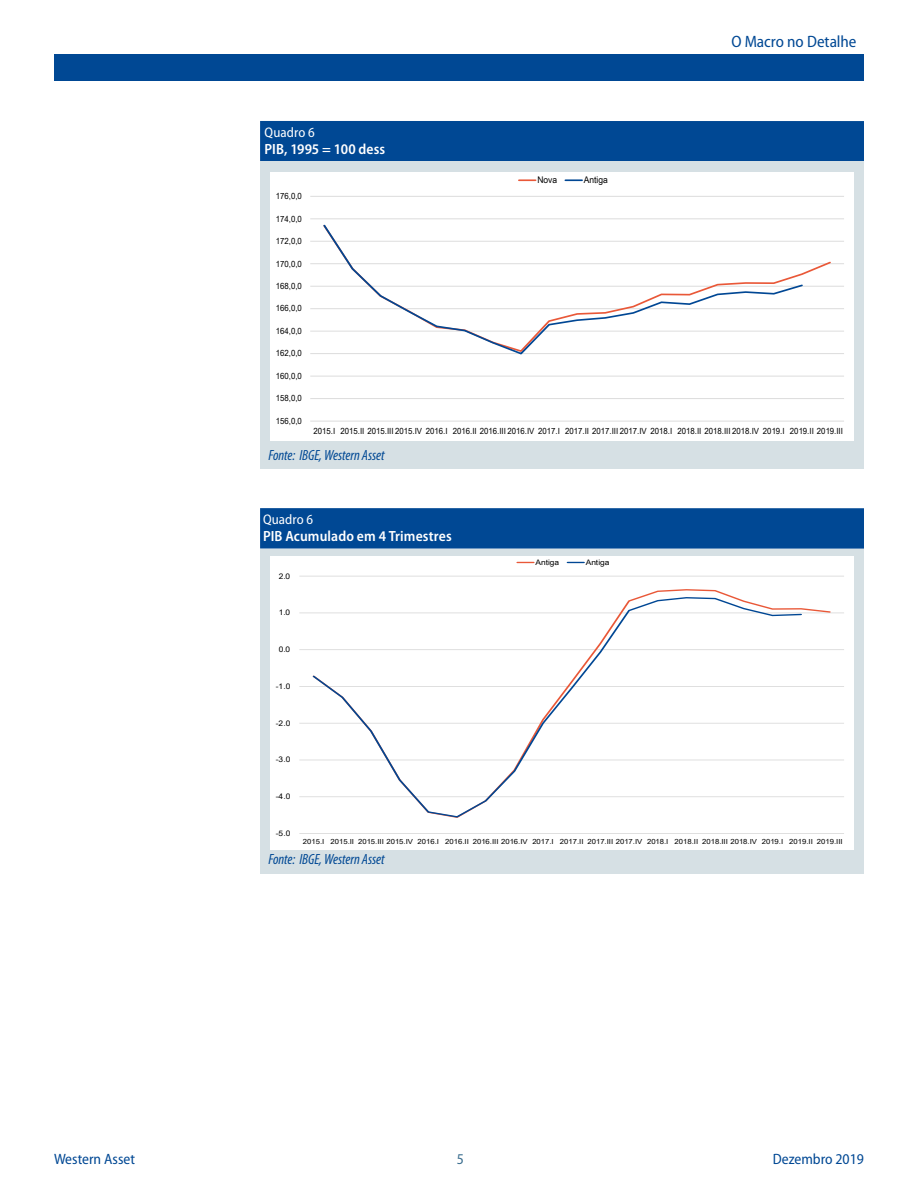
<style>
.page{position:relative;width:918px;height:1188px;background:#fff}
.page>*{position:absolute;margin:0;border:0;box-sizing:border-box;transform-origin:0 0}
.t1{font:semi-condensed 16.5px "Myriad Pro";color:#004894}
.t2{font:semi-condensed 15px "Myriad Pro";color:#004894}
.t3{font:semi-condensed 15px "Myriad Pro";color:#3b6e8f}
.t4{font:italic condensed 14.85px "Myriad Pro";letter-spacing:-.005em;color:#004894}
.t5{font:600 semi-condensed 14.85px "Myriad Pro";letter-spacing:.005em;color:#fff}
.t6{font:semi-condensed 13.95px "Myriad Pro";letter-spacing:.005em;color:#fff}
.t7{font:9.15px "Arial Narrow";color:#000;scale:1.13 1}
.t8{font:8.4px "Arial Narrow";color:#000;scale:1.13 1}
.t9{font:7.65px "Arial Narrow";color:#000;scale:1.35 1}
.t10{font:7.05px "Arial Narrow";color:#000;scale:1.35 1}
</style>
<div class="page">
<div style="left:54px;top:54px;width:810px;height:27px;background:#004894"></div>
<div style="left:260px;top:121px;width:604px;height:40px;background:#004894"></div>
<div style="left:260px;top:161px;width:604px;height:308px;background:#d6e0e4"></div>
<div style="left:270px;top:172px;width:584px;height:269px;background:#fff"></div>
<hr style="left:310px;top:398px;width:534px;height:1px;background:#dadada">
<hr style="left:310px;top:376px;width:534px;height:1px;background:#dadada">
<hr style="left:310px;top:353px;width:534px;height:1px;background:#dadada">
<hr style="left:310px;top:331px;width:534px;height:1px;background:#dadada">
<hr style="left:310px;top:308px;width:534px;height:1px;background:#dadada">
<hr style="left:310px;top:286px;width:534px;height:1px;background:#dadada">
<hr style="left:310px;top:263px;width:534px;height:1px;background:#dadada">
<hr style="left:310px;top:241px;width:534px;height:1px;background:#dadada">
<hr style="left:310px;top:219px;width:534px;height:1px;background:#dadada">
<hr style="left:310px;top:196px;width:534px;height:1px;background:#dadada">
<hr style="left:310px;top:421px;width:534px;height:1px;background:#dadada">
<svg style="left:322px;top:224px;width:482px;height:131px"></svg>
<svg style="left:519px;top:179px;width:17px;height:2px"></svg>
<svg style="left:565px;top:179px;width:17px;height:2px"></svg>
<div style="left:260px;top:508px;width:604px;height:41px;background:#004894"></div>
<div style="left:260px;top:549px;width:604px;height:325px;background:#d6e0e4"></div>
<div style="left:270px;top:556px;width:583px;height:294px;background:#fff"></div>
<hr style="left:299px;top:833px;width:545px;height:1px;background:#dadada">
<hr style="left:299px;top:796px;width:545px;height:1px;background:#dadada">
<hr style="left:299px;top:760px;width:545px;height:1px;background:#dadada">
<hr style="left:299px;top:723px;width:545px;height:1px;background:#dadada">
<hr style="left:299px;top:686px;width:545px;height:1px;background:#dadada">
<hr style="left:299px;top:613px;width:545px;height:1px;background:#dadada">
<hr style="left:299px;top:576px;width:545px;height:1px;background:#dadada">
<hr style="left:299px;top:649px;width:545px;height:1px;background:#dadada">
<svg style="left:311px;top:596px;width:492px;height:222px"></svg>
<svg style="left:517px;top:562px;width:17px;height:1px"></svg>
<svg style="left:568px;top:562px;width:16px;height:1px"></svg>
<h3 class="t6" style="left:265px;top:125px;width:52px">Quadro 6</h3>
<h3 class="t5" style="left:265px;top:140px;width:122px">PIB, 1995 = 100 dess</h3>
<p class="t8" style="left:276px;top:190px;width:25px">176,0,0</p>
<p class="t8" style="left:276px;top:212px;width:25px">174,0,0</p>
<p class="t8" style="left:276px;top:235px;width:25px">172,0,0</p>
<p class="t8" style="left:276px;top:257px;width:25px">170,0,0</p>
<p class="t8" style="left:276px;top:280px;width:25px">168,0,0</p>
<p class="t8" style="left:276px;top:302px;width:25px">166,0,0</p>
<p class="t8" style="left:276px;top:325px;width:25px">164,0,0</p>
<p class="t8" style="left:276px;top:347px;width:25px">162,0,0</p>
<p class="t8" style="left:276px;top:370px;width:25px">160,0,0</p>
<p class="t8" style="left:276px;top:392px;width:25px">158,0,0</p>
<p class="t8" style="left:276px;top:415px;width:25px">156,0,0</p>
<p class="t7" style="left:537px;top:173px;width:19px">Nova</p>
<p class="t7" style="left:584px;top:173px;width:23px">Antiga</p>
<h1 class="t1" style="left:731px;top:32px;width:127px">O Macro no Detalhe</h1>
<p class="t8" style="left:313px;top:425px;width:470px">2015.I 2015.II 2015.III 2015.IV 2016.I 2016.II 2016.III 2016.IV 2017.I 2017.II 2017.III 2017.IV 2018.I 2018.II 2018.III 2018.IV 2019.I 2019.II 2019.III</p>
<h3 class="t4" style="left:268px;top:448px;width:118px">Fonte: IBGE, Western Asset</h3>
<h3 class="t6" style="left:263px;top:512px;width:52px">Quadro 6</h3>
<h3 class="t5" style="left:263px;top:528px;width:190px">PIB Acumulado em 4 Trimestres</h3>
<p class="t9" style="left:279px;top:570px;width:10px">2.0</p>
<p class="t9" style="left:279px;top:607px;width:10px">1.0</p>
<p class="t9" style="left:279px;top:644px;width:10px">0.0</p>
<p class="t9" style="left:276px;top:681px;width:12px">-1.0</p>
<p class="t9" style="left:276px;top:717px;width:12px">-2.0</p>
<p class="t9" style="left:276px;top:754px;width:12px">-3.0</p>
<p class="t9" style="left:276px;top:791px;width:12px">-4.0</p>
<p class="t9" style="left:276px;top:828px;width:12px">-5.0</p>
<p class="t9" style="left:535px;top:557px;width:19px">Antiga</p>
<p class="t9" style="left:586px;top:557px;width:19px">Antiga</p>
<p class="t10" style="left:303px;top:837px;width:401px">2015.I 2015.II 2015.III 2015.IV 2016.I 2016.II 2016.III 2016.IV 2017.I 2017.II 2017.III 2017.IV 2018.I 2018.II 2018.III 2018.IV 2019.I 2019.II 2019.III</p>
<h3 class="t4" style="left:268px;top:851px;width:118px">Fonte: IBGE, Western Asset</h3>
<h2 class="t2" style="left:54px;top:1151px;width:83px">Western Asset</h2>
<h2 class="t2" style="left:773px;top:1151px;width:93px">Dezembro 2019</h2>
<h2 class="t3" style="left:457px;top:1151px;width:9px">5</h2>
</div>
